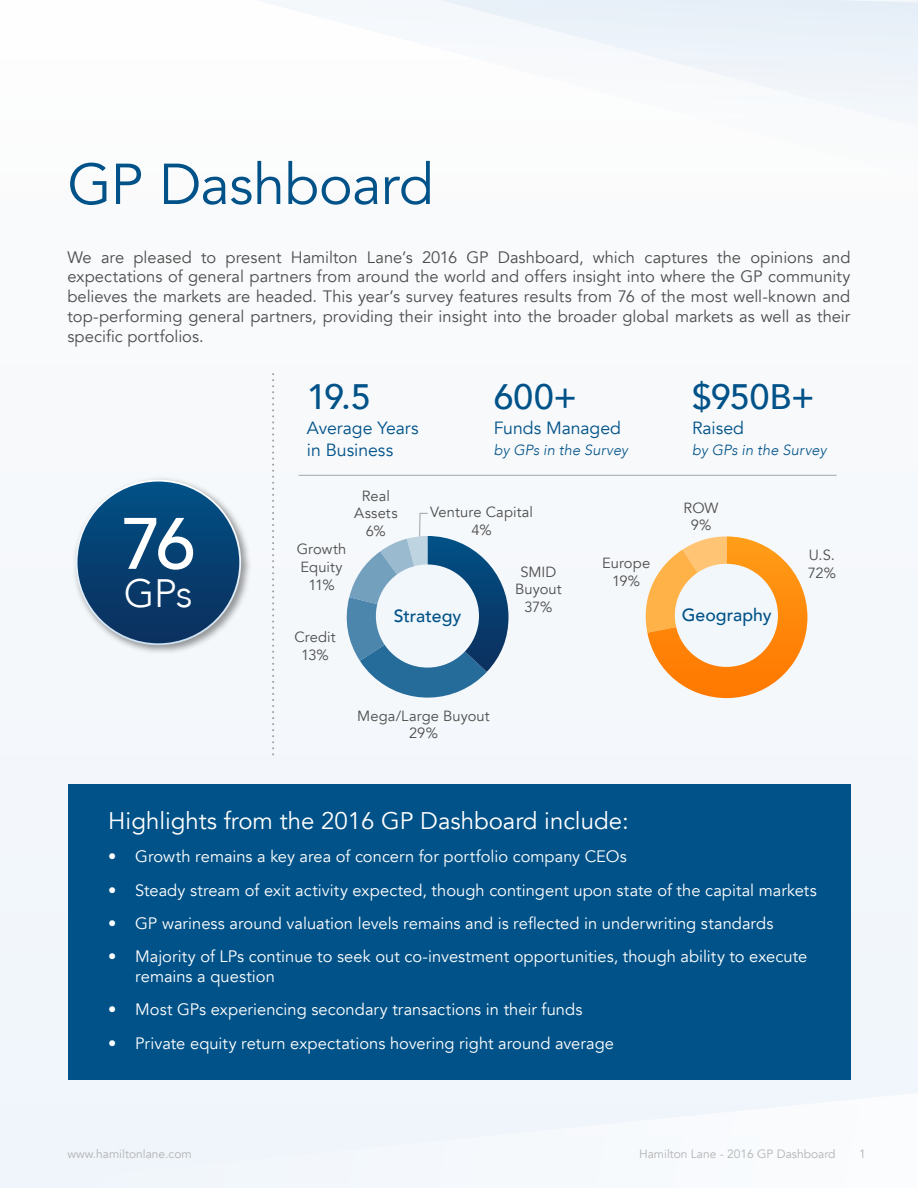
<style>
.page{position:relative;width:918px;height:1188px;background:#f6f9fb}
.page>*{position:absolute;margin:0;border:0;box-sizing:border-box;transform-origin:0 0}
.t1{font:500 71.85px "Avenir";color:#fff}
.Page_Title{font:57px "Avenir";letter-spacing:-.015em;color:#005288}
.t2{font:300 39.6px "Avenir";color:#fff}
.t3{font:500 35.25px "Avenir";color:#005288}
.Avenir_16{font:24px "Avenir";color:#fff}
.t4{font:17.7px/21.1px "Avenir";letter-spacing:-.005em;color:#005288}
.t5{font:500 17.7px "Avenir";color:#005288}
.t6{font:16.5px/19.8px "Avenir";color:#fff}
.Paragraph_Style_1{font:16.5px/19.8px "Avenir";color:#4d4d4d;text-align:justify}
.t7{font:14.7px/17.7px "Avenir";letter-spacing:.005em;color:#4d4d4d;text-align:center}
.t8{font:italic 300 14.7px "Avenir";letter-spacing:.005em;color:#005288}
.Paragraph_Style_1-2{font:12px "Avenir";color:#b3b3b3}
</style>
<div class="page">
<div style="left:0;top:0;width:918px;height:234px;background:#fff"></div>
<svg style="left:262px;top:0;width:122px;height:12px"></svg>
<svg style="left:384px;top:0;width:534px;height:124px"></svg>
<div style="left:68px;top:785px;width:782px;height:295px;background:#005288"></div>
<img style="left:75px;top:478px;width:175px;height:174px">
<div style="left:78px;top:482px;width:161px;height:161px;background:linear-gradient(to bottom,#015086,#0c2f5c);border-radius:81px"></div>
<svg style="left:346px;top:513px;width:163px;height:185px"></svg>
<div style="left:376px;top:564px;width:103px;height:104px;background:#f2f7fb;border-radius:50%"></div>
<svg style="left:645px;top:536px;width:162px;height:162px"></svg>
<div style="left:675px;top:564px;width:103px;height:103px;background:#f2f7fb;border-radius:50%"></div>
<svg style="left:272px;top:373px;width:2px;height:381px"></svg>
<hr style="left:299px;top:475px;width:537px;height:1px;background:#a5a5a5">
<p class="Page_Title" style="left:67px;top:150px;width:368px">GP Dashboard</p>
<p class="Paragraph_Style_1" style="left:67px;top:247px;width:785px">We are pleased to present Hamilton Lane’s 2016 GP Dashboard, which captures the opinions and expectations of general partners from around the world and offers insight into where the GP community believes the markets are headed. This year’s survey features results from 76 of the most well-known and top-performing general partners, providing their insight into the broader global markets as well as their specific portfolios.</p>
<p class="t1" style="left:121px;top:482px;width:76px">76</p>
<p class="t2" style="left:124px;top:570px;width:70px">GPs</p>
<p class="t3" style="left:307px;top:366px;width:65px">19.5</p>
<p class="t4" style="left:307px;top:418px;width:113px">Average Years in Business</p>
<p class="t3" style="left:494px;top:366px;width:85px">600+</p>
<p class="t4" style="left:494px;top:418px;width:129px">Funds Managed</p>
<p class="t8" style="left:494px;top:441px;width:136px">by GPs in the Survey</p>
<p class="t7" style="left:354px;top:487px;width:45px">Real<br>Assets<br>6%</p>
<p class="t7" style="left:430px;top:503px;width:104px">Venture Capital<br>4%</p>
<p class="t7" style="left:297px;top:541px;width:51px">Growth<br>Equity<br>11%</p>
<p class="t7" style="left:294px;top:629px;width:43px">Credit<br>13%</p>
<p class="t5" style="left:394px;top:600px;width:69px">Strategy</p>
<p class="t7" style="left:357px;top:707px;width:134px">Mega/Large Buyout<br>29%</p>
<p class="t7" style="left:515px;top:563px;width:48px">SMID<br>Buyout<br>37%</p>
<p class="t7" style="left:602px;top:555px;width:50px">Europe<br>19%</p>
<p class="t3" style="left:692px;top:366px;width:124px">$950B+</p>
<p class="t4" style="left:692px;top:418px;width:53px">Raised</p>
<p class="t8" style="left:692px;top:441px;width:136px">by GPs in the Survey</p>
<p class="t7" style="left:684px;top:499px;width:36px">ROW<br>9%</p>
<p class="t5" style="left:682px;top:600px;width:91px">Geography</p>
<p class="t7" style="left:808px;top:546px;width:30px;text-align:left">U.S.<br>72%</p>
<p class="Avenir_16" style="left:108px;top:806px;width:522px">Highlights from the 2016 GP Dashboard include:</p>
<p class="t6" style="left:108px;top:847px;width:520px">• Growth remains a key area of concern for portfolio company CEOs</p>
<p class="t6" style="left:108px;top:880px;width:710px">• Steady stream of exit activity expected, though contingent upon state of the capital markets</p>
<p class="t6" style="left:108px;top:914px;width:667px">• GP wariness around valuation levels remains and is reflected in underwriting standards</p>
<p class="t6" style="left:135px;top:947px;width:674px;text-indent:-27px">• Majority of LPs continue to seek out co-investment opportunities, though ability to execute remains a question</p>
<p class="t6" style="left:108px;top:1000px;width:476px">• Most GPs experiencing secondary transactions in their funds</p>
<p class="t6" style="left:108px;top:1033px;width:507px">• Private equity return expectations hovering right around average</p>
<p class="Paragraph_Style_1-2" style="left:68px;top:1147px;width:126px">www.hamiltonlane.com</p>
<p class="Paragraph_Style_1-2" style="left:639px;top:1147px;width:198px">Hamilton Lane - 2016 GP Dashboard</p>
<p class="Paragraph_Style_1-2" style="left:859px;top:1147px;width:8px">1</p>
</div>
